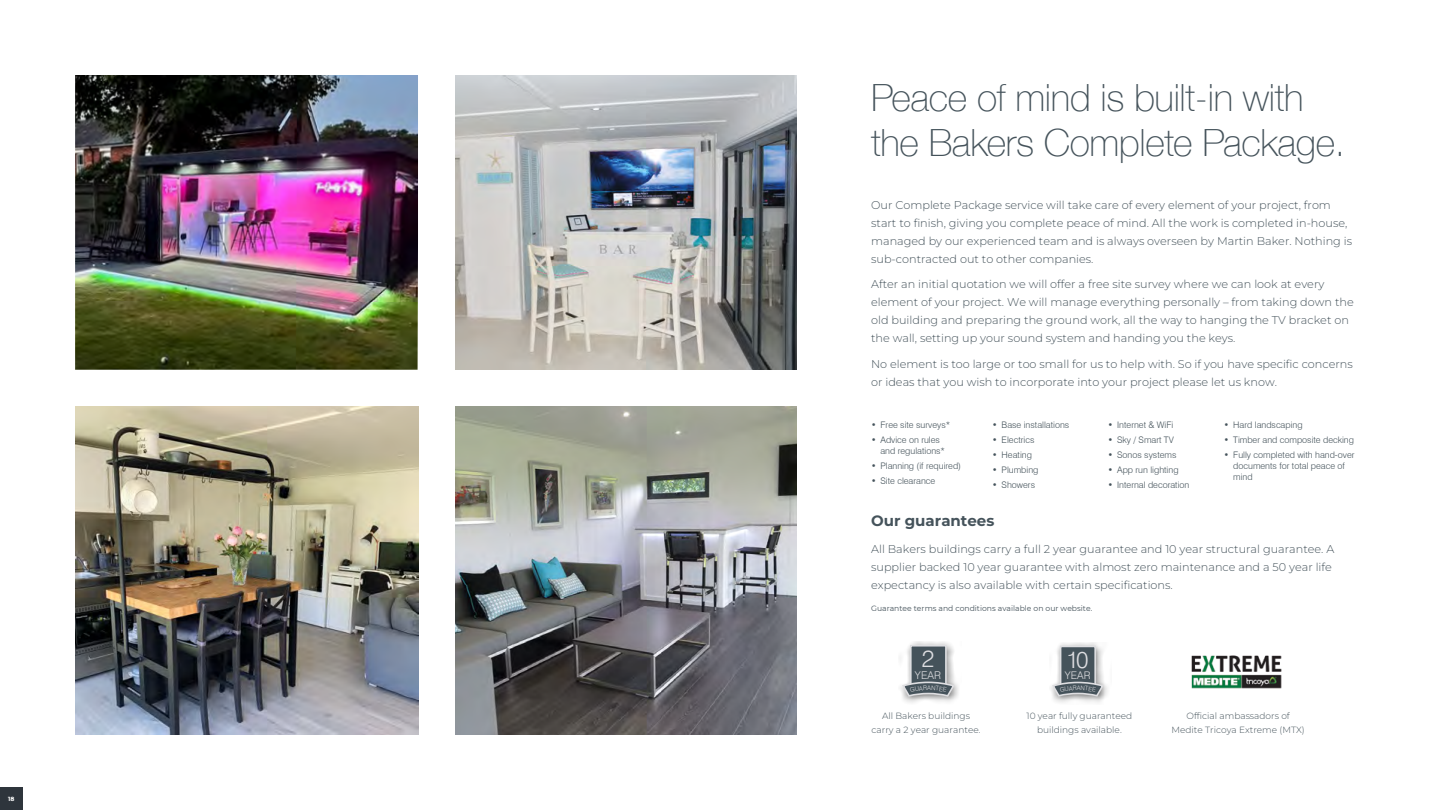
<style>
.page{position:relative;width:1440px;height:810px;background:#fff}
.page>*{position:absolute;margin:0;border:0;box-sizing:border-box;transform-origin:0 0}
.t1{font:100 37.5px/45px "Helvetica Neue";letter-spacing:-.01em;color:#45535b}
.t2{font:300 23.7px "Swiss 721 BT";color:#dedee1}
.t3{font:300 23.25px "Swiss 721 BT";color:#dedee1}
.t4{font:700 15px "Montserrat";color:#45535b}
.t5{font:300 11.25px/18px "Montserrat";color:#45535b}
.t6{font:300 10.65px "Swiss 721 BT";color:#dedee1}
.t7{font:300 10.5px "Swiss 721 BT";color:#dedee1}
.t8{font:300 9px/11.2px "Swiss 721 BT";color:#45535b}
.t9{font:300 9px/13.5px "Montserrat";color:#45535b;text-align:center}
.t10{font:7.65px "Montserrat";color:#45535b}
.t11{font:700 6px "Montserrat";color:#fff}
</style>
<div class="page">
<div style="left:1049px;top:642px;width:63px;height:63px;background:#000;opacity:.5"></div>
<div style="left:1061px;top:646px;width:34px;height:46px;background:#45535b"></div>
<div style="left:1060px;top:646px;width:36px;height:47px;border:2px solid #dedee1"></div>
<div style="left:899px;top:641px;width:63px;height:64px;background:#000;opacity:.5"></div>
<div style="left:911px;top:646px;width:35px;height:46px;background:#45535b"></div>
<div style="left:910px;top:645px;width:37px;height:48px;border:2px solid #dedee1"></div>
<img style="left:1191px;top:655px;width:91px;height:34px">
<img style="left:456px;top:407px;width:340px;height:328px">
<img style="left:456px;top:75px;width:340px;height:295px">
<img style="left:75px;top:407px;width:343px;height:328px">
<img style="left:75px;top:75px;width:343px;height:295px">
<div style="left:0;top:787px;width:23px;height:23px;background:#2e353c"></div>
<svg style="left:1051px;top:681px;width:53px;height:16px"></svg>
<svg style="left:902px;top:681px;width:54px;height:16px"></svg>
<p class="t11" style="left:8px;top:795px;width:8px">18</p>
<h1 class="t1" style="left:871px;top:74px;width:476px">Peace of mind is built-in with the Bakers Complete Package.</h1>
<p class="t5" style="left:871px;top:196px;width:483px">Our Complete Package service will take care of every element of your project, from start to finish, giving you complete peace of mind. All the work is completed in-house, managed by our experienced team and is always overseen by Martin Baker. Nothing is sub-contracted out to other companies.</p>
<p class="t5" style="left:871px;top:275px;width:484px">After an initial quotation we will offer a free site survey where we can look at every element of your project. We will manage everything personally – from taking down the old building and preparing the ground work, all the way to hanging the TV bracket on the wall, setting up your sound system and handing you the keys.</p>
<p class="t5" style="left:871px;top:355px;width:483px">No element is too large or too small for us to help with. So if you have specific concerns or ideas that you wish to incorporate into your project please let us know.</p>
<p class="t8" style="left:871px;top:419px;width:81px">• Free site surveys*</p>
<p class="t8" style="left:880px;top:434px;width:66px;text-indent:-9px">• Advice on rules and regulations*</p>
<p class="t8" style="left:871px;top:460px;width:92px">• Planning (if required)</p>
<p class="t8" style="left:871px;top:475px;width:66px">• Site clearance</p>
<p class="t8" style="left:1224px;top:419px;width:80px">• Hard landscaping</p>
<p class="t8" style="left:1224px;top:434px;width:132px">• Timber and composite decking</p>
<p class="t8" style="left:1233px;top:449px;width:123px;text-indent:-9px">• Fully completed with hand-over documents for total peace of mind</p>
<p class="t8" style="left:1108px;top:419px;width:67px">• Internet &amp; WiFi</p>
<p class="t8" style="left:1108px;top:434px;width:68px">• Sky / Smart TV</p>
<p class="t8" style="left:1108px;top:449px;width:70px">• Sonos systems</p>
<p class="t8" style="left:1108px;top:464px;width:72px">• App run lighting</p>
<p class="t8" style="left:1108px;top:479px;width:83px">• Internal decoration</p>
<p class="t8" style="left:992px;top:419px;width:78px">• Base installations</p>
<p class="t8" style="left:992px;top:434px;width:44px">• Electrics</p>
<p class="t8" style="left:992px;top:449px;width:41px">• Heating</p>
<p class="t8" style="left:992px;top:464px;width:48px">• Plumbing</p>
<p class="t8" style="left:992px;top:479px;width:44px">• Showers</p>
<h3 class="t4" style="left:871px;top:510px;width:125px">Our guarantees</h3>
<p class="t5" style="left:871px;top:540px;width:465px">All Bakers buildings carry a full 2 year guarantee and 10 year structural guarantee. A supplier backed 10 year guarantee with almost zero maintenance and a 50 year life expectancy is also available with certain specifications.</p>
<p class="t10" style="left:871px;top:603px;width:223px">Guarantee terms and conditions available on our website.</p>
<h2 class="t2" style="left:922px;top:644px;width:14px">2</h2>
<h3 class="t3" style="left:1067px;top:645px;width:23px">10</h3>
<p class="t6" style="left:915px;top:668px;width:28px">YEAR</p>
<p class="t7" style="left:1065px;top:669px;width:27px">YEAR</p>
<p class="t9" style="left:872px;top:709px;width:110px">All Bakers buildings carry a 2 year guarantee.</p>
<p class="t9" style="left:1027px;top:709px;width:107px">10 year fully guaranteed buildings available.</p>
<p class="t9" style="left:1172px;top:709px;width:135px">Official ambassadors of<br>Medite Tricoya Extreme (MTX)</p>
</div>
